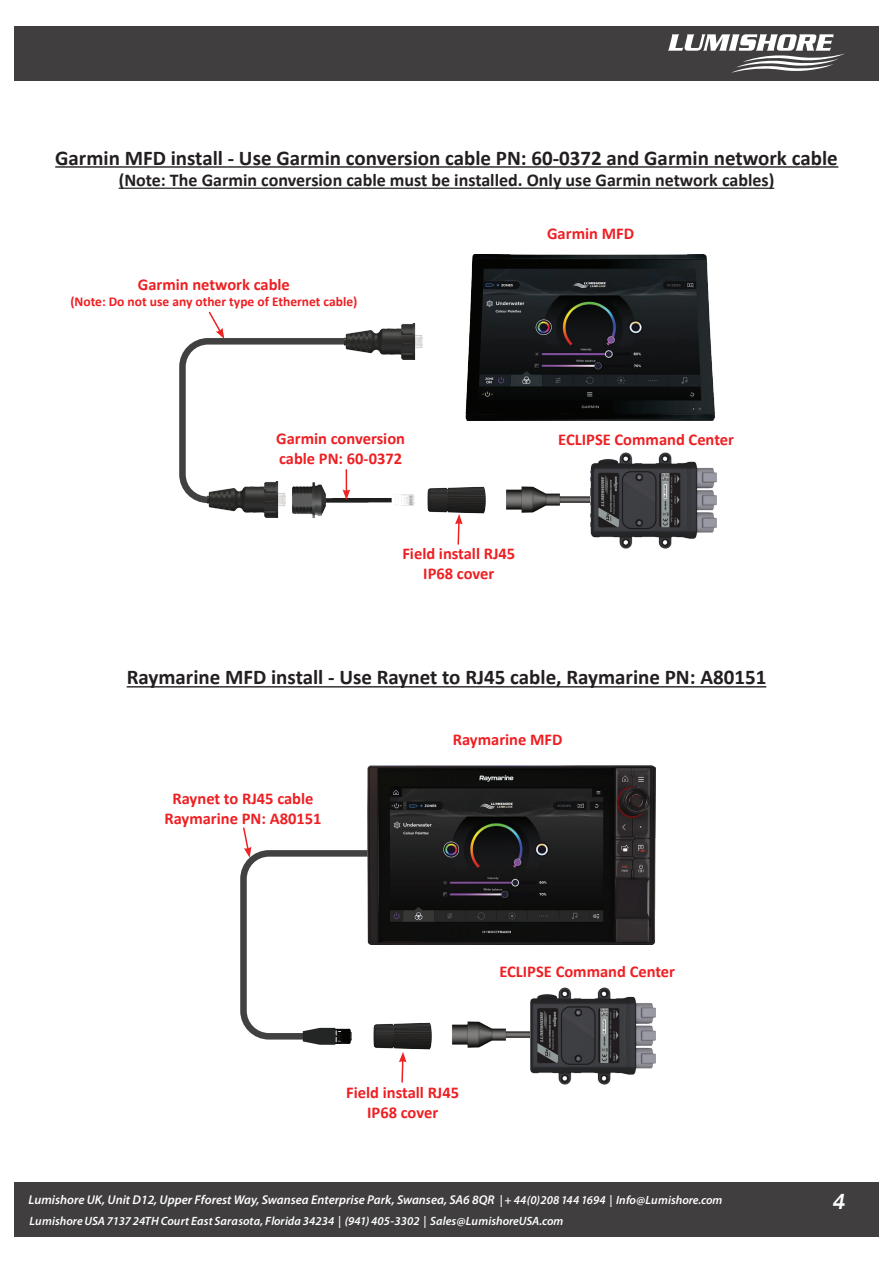
<style>
.page{position:relative;width:893px;height:1263px;background:#fff}
.page>*{position:absolute;margin:0;border:0;box-sizing:border-box;transform-origin:0 0}
.t1{font:italic 500 22.5px "Franklin Gothic";color:#fff}
.t2{font:700 21px "Calibri";color:#231f20}
.t3{font:700 18px "Calibri";color:#231f20}
.t4{font:700 16.5px/19.8px "Calibri";color:#ee1f23;text-align:center}
.t5{font:700 13.5px "Calibri";color:#ee1f23}
.t6{font:italic 600 12.75px "Myriad Pro";color:#fff}
.t7{font:italic 600 12px "Myriad Pro";color:#fff}
.s1{font-size:12px}
</style>
<div class="page">
<div style="left:14px;top:1183px;width:864px;height:54px;background:#403e3e"></div>
<div style="left:14px;top:26px;width:864px;height:54px;background:#403e3e"></div>
<svg style="left:668px;top:34px;width:177px;height:39px"></svg>
<img style="left:506px;top:486px;width:85px;height:28px">
<img style="left:427px;top:486px;width:59px;height:28px">
<img style="left:208px;top:506px;width:71px;height:12px">
<img style="left:351px;top:323px;width:71px;height:36px">
<img style="left:293px;top:494px;width:121px;height:24px">
<img style="left:465px;top:254px;width:250px;height:167px">
<img style="left:591px;top:452px;width:125px;height:97px">
<hr style="left:55px;top:166px;width:783px;height:2px;background:#231f20">
<hr style="left:119px;top:188px;width:655px;height:1px;background:#231f20">
<svg style="left:179px;top:311px;width:172px;height:195px"></svg>
<svg style="left:455px;top:514px;width:8px;height:31px"></svg>
<img style="left:452px;top:1028px;width:78px;height:20px">
<img style="left:373px;top:1043px;width:59px;height:7px">
<svg style="left:240px;top:847px;width:256px;height:196px"></svg>
<svg style="left:303px;top:1028px;width:49px;height:17px"></svg>
<img style="left:368px;top:766px;width:288px;height:179px">
<img style="left:530px;top:987px;width:126px;height:98px">
<hr style="left:127px;top:686px;width:639px;height:1px;background:#231f20">
<svg style="left:242px;top:827px;width:9px;height:31px"></svg>
<svg style="left:399px;top:1052px;width:8px;height:31px"></svg>
<p class="t2" style="left:55px;top:143px;width:784px">Garmin MFD install - Use Garmin conversion cable PN: 60-0372 and Garmin network cable</p>
<p class="t3" style="left:119px;top:167px;width:657px">(Note: The Garmin conversion cable must be installed. Only use Garmin network cables)</p>
<p class="t4" style="left:138px;top:274px;width:154px">Garmin network cable</p>
<p class="t5" style="left:70px;top:292px;width:289px">(Note: Do not use any other type of Ethernet cable)</p>
<p class="t4" style="left:547px;top:224px;width:88px">Garmin MFD</p>
<p class="t4" style="left:276px;top:428px;width:130px;text-align:left">Garmin conversion cable PN: 60-0372</p>
<p class="t4" style="left:402px;top:544px;width:114px">Field install RJ45<br>IP68 cover</p>
<p class="t4" style="left:558px;top:430px;width:177px">ECLIPSE Command Center</p>
<p class="t2" style="left:127px;top:663px;width:641px">Raymarine MFD install - Use Raynet to RJ45 cable, Raymarine PN: A80151</p>
<p class="t4" style="left:164px;top:788px;width:159px">Raynet to RJ45 cable<br>Raymarine PN: A80151</p>
<p class="t4" style="left:453px;top:729px;width:111px">Raymarine MFD</p>
<p class="t4" style="left:499px;top:961px;width:177px">ECLIPSE Command Center</p>
<p class="t4" style="left:346px;top:1083px;width:114px">Field install RJ45<br>IP68 cover</p>
<p class="t6" style="left:29px;top:1191px;width:695px">Lumishore UK, Unit D12, Upper Fforest Way, Swansea Enterprise Park, Swansea, SA6 8QR <span class="s1">| + 44(0)208 144 1694 | Info@Lumishore.com</span></p>
<p class="t7" style="left:30px;top:1213px;width:535px">LumishoreUSA 7137 24THCourt East Sarasota, Florida 34234 | (941) 405-3302 | Sales@LumishoreUSA.com</p>
<h1 class="t1" style="left:832px;top:1188px;width:15px">4</h1>
</div>
